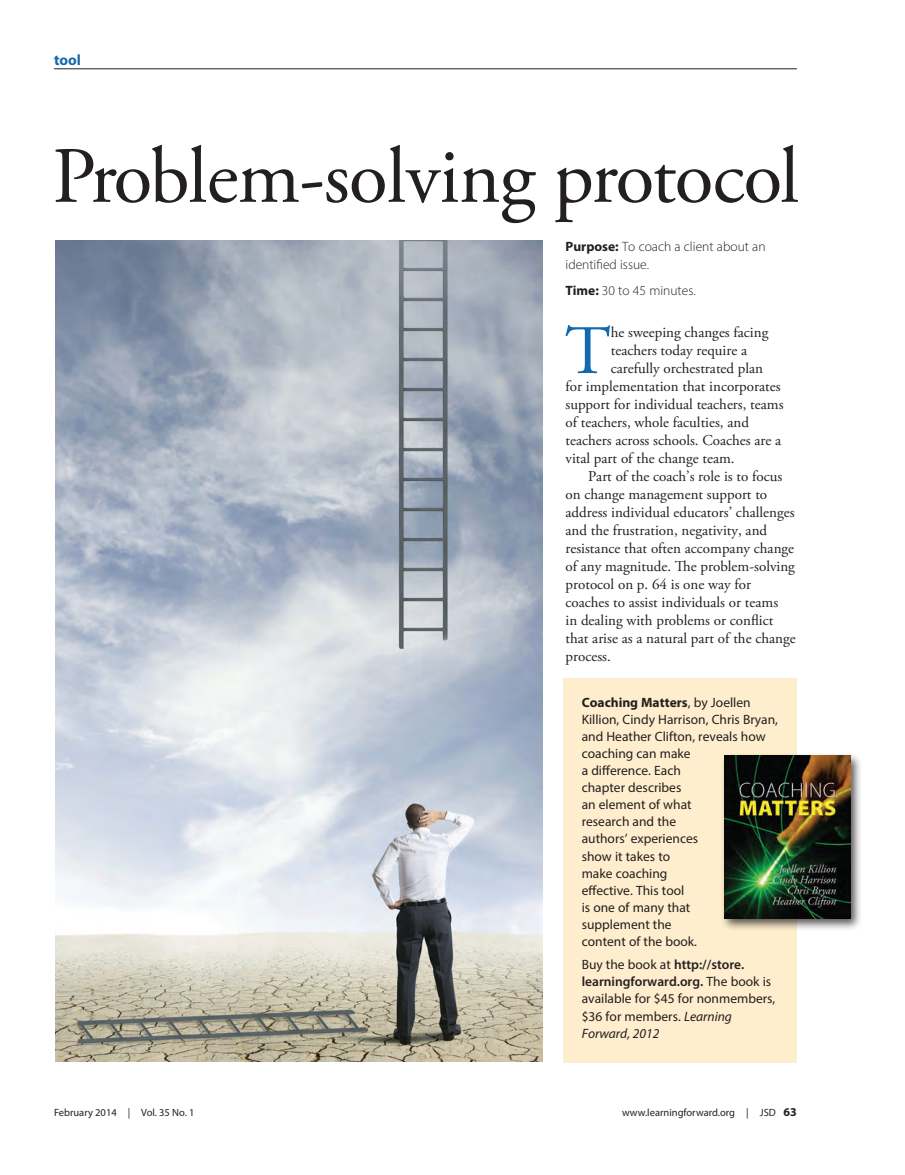
<style>
.page{position:relative;width:905px;height:1175px;background:#fff}
.page>*{position:absolute;margin:0;border:0;box-sizing:border-box;transform-origin:0 0}
.body{font:79.5px "Adobe Garamond Pro";letter-spacing:-.01em;color:#231f20}
.body-2{font:69.3px "Adobe Garamond Pro";color:#1269ad}
.body-3{font:15px/18px "Adobe Garamond Pro";color:#231f20}
.toppers{font:700 15px "Myriad Pro";color:#1269ad}
.box{font:13.5px/17.1px "Myriad Pro";color:#231f20}
.box-2{font:300 13.5px/18px "Myriad Pro";color:#231f20}
.t1{font:10.5px "Myriad Pro";color:#231f20}
.s1{font-weight:700}
.s2{font-weight:600}
.s3{font-style:italic}
.s4{font-weight:700;font-size:12px}
</style>
<div class="page">
<div style="left:563px;top:678px;width:233px;height:384px;background:#feeecd"></div>
<hr style="left:54px;top:68px;width:742px;height:1px;background:#231f20">
<div style="left:720px;top:752px;width:142px;height:179px;background:#231f20;opacity:.75"></div>
<img style="left:724px;top:756px;width:126px;height:162px">
<img style="left:55px;top:241px;width:487px;height:820px">
<p class="toppers" style="left:54px;top:51px;width:28px">tool</p>
<p class="body" style="left:52px;top:129px;width:748px">Problem-solving protocol</p>
<p class="box-2" style="left:565px;top:238px;width:202px"><span class="s1">Purpose:</span> To coach a client about an identified issue.</p>
<p class="box-2" style="left:565px;top:281px;width:132px"><span class="s1">Time:</span> 30 to 45 minutes.</p>
<p class="body-2" style="left:565px;top:309px;width:47px">T</p>
<p class="body-3" style="left:610px;top:324px;width:159px">he sweeping changes facing</p>
<p class="body-3" style="left:610px;top:342px;width:138px">teachers today require a</p>
<p class="body-3" style="left:610px;top:360px;width:154px">carefully orchestrated plan</p>
<p class="body-3" style="left:565px;top:378px;width:217px">for implementation that incorporates</p>
<p class="body-3" style="left:565px;top:396px;width:219px">support for individual teachers, teams</p>
<p class="body-3" style="left:565px;top:414px;width:185px">of teachers, whole faculties, and</p>
<p class="body-3" style="left:565px;top:432px;width:217px">teachers across schools. Coaches are a</p>
<p class="body-3" style="left:565px;top:450px;width:171px">vital part of the change team.</p>
<p class="body-3" style="left:565px;top:468px;width:232px;text-indent:22px">Part of the coach’s role is to focus on change management support to address individual educators’ challenges and the frustration, negativity, and resistance that often accompany change of any magnitude. The problem-solving protocol on p. 64 is one way for coaches to assist individuals or teams<br>in dealing with problems or conflict that arise as a natural part of the change process.</p>
<p class="box" style="left:581px;top:693px;width:198px"><span class="s1">Coaching Matters</span>, by Joellen<br>Killion, Cindy Harrison, Chris Bryan, and Heather Clifton, reveals how coaching can make<br>a difference. Each<br>chapter describes<br>an element of what<br>research and the<br>authors’ experiences<br>show it takes to<br>make coaching<br>effective. This tool<br>is one of many that<br>supplement the<br>content of the book.</p>
<p class="box" style="left:581px;top:956px;width:195px">Buy the book at <span class="s2">http://store. learningforward.org.</span> The book is available for $45 for nonmembers, $36 for members. <span class="s3">Learning<br>Forward, 2012</span></p>
<p class="t1" style="left:54px;top:1106px;width:142px">February 2014 | Vol. 35 No. 1</p>
<p class="t1" style="left:622px;top:1106px;width:176px">www.learningforward.org | JSD <span class="s4">63</span></p>
</div>
